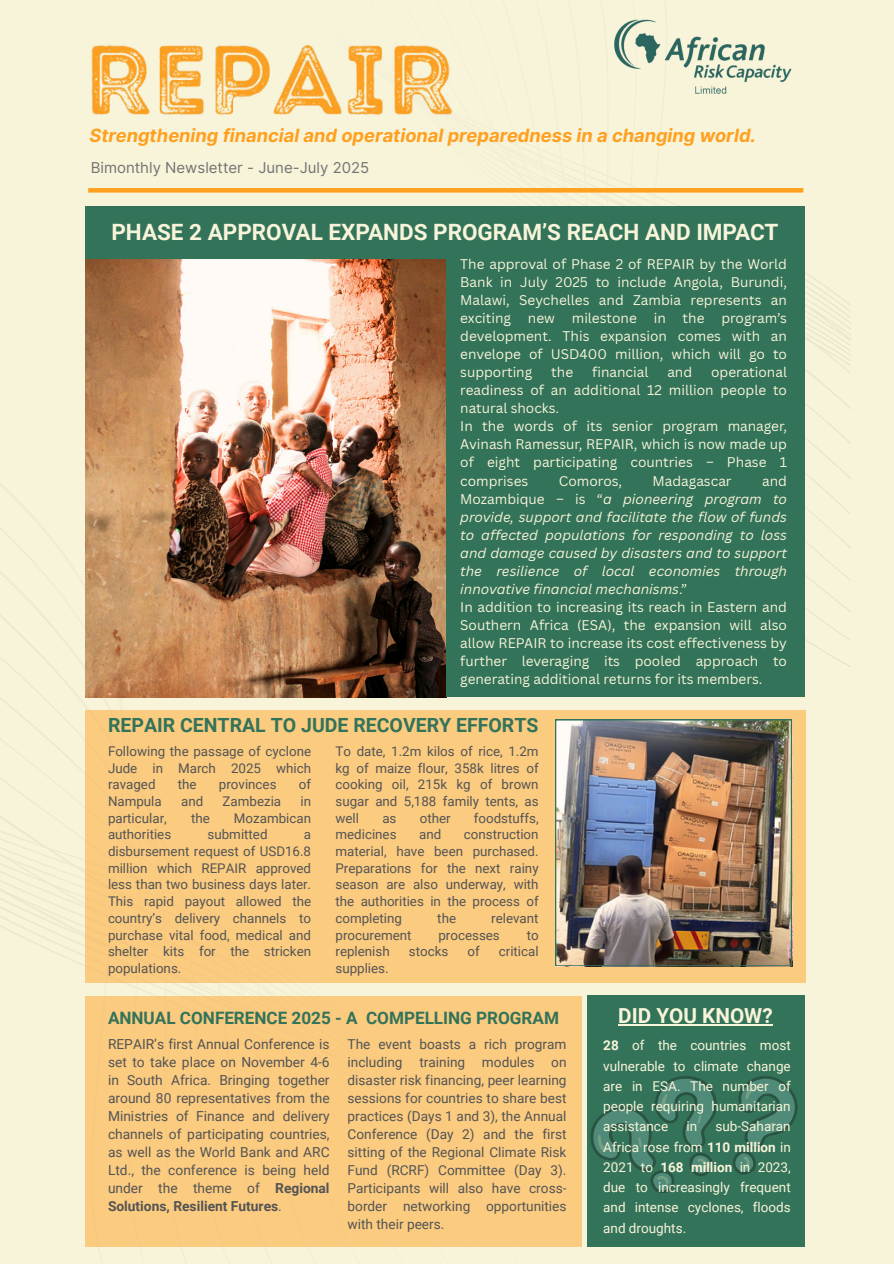
<style>
.page{position:relative;width:894px;height:1264px;background:#fff}
.page>*{position:absolute;margin:0;border:0;box-sizing:border-box;transform-origin:0 0}
.t1{font:700 22.5px "Roboto";color:#f8f4d9}
.t2{font:700 20.7px "Roboto";color:#f8f4d9}
.t3{font:700 19.5px "Roboto";color:#337359}
.t4{font:italic 700 18.3px "Inter";color:#ffa020}
.t5{font:700 17.1px "Roboto";color:#337359}
.t6{font:15px "Inter";color:#737373}
.t7{font:13.8px/18px "Roboto";color:#545454;text-align:justify}
.t8{font:700 13.8px/18px "Roboto";color:#545454}
.t9{font:13.65px/18px "Canva Sans";color:#f8f4d9;text-align:justify}
.t10{font:13.65px/18px "Roboto";color:#545454;text-align:justify}
.t11{font:italic 13.65px/18px "Canva Sans";color:#f8f4d9;text-align:justify}
.t12{font:13.5px/20.2px "Roboto";color:#f8f4d9;text-align:justify}
.t13{font:13.35px/16.6px "Roboto";color:#545454;text-align:justify}
.s1{font-style:normal}
.s2{font-weight:400}
.s3{font-weight:700}
</style>
<div class="page">
<div style="left:0;top:0;width:893px;height:1263px;background:#f8f4d9"></div>
<svg style="left:0;top:572px;width:278px;height:675px"></svg>
<svg style="left:518px;top:188px;width:332px;height:479px"></svg>
<div style="left:85px;top:710px;width:721px;height:273px;background:#fbcb80"></div>
<hr style="left:88px;top:188px;width:715px;height:4px;background:#ffa020">
<img style="left:85px;top:259px;width:360px;height:438px">
<img style="left:555px;top:719px;width:236px;height:246px">
<div style="left:445px;top:257px;width:359px;height:440px;background:#337359"></div>
<img style="left:91px;top:44px;width:362px;height:71px">
<img style="left:614px;top:19px;width:178px;height:75px">
<div style="left:85px;top:996px;width:496px;height:250px;background:#fbcb80"></div>
<div style="left:587px;top:994px;width:217px;height:252px;background:#337359"></div>
<div style="left:85px;top:207px;width:719px;height:52px;background:#337359"></div>
<svg style="left:590px;top:1076px;width:208px;height:117px"></svg>
<hr style="left:618px;top:1024px;width:154px;height:1px;background:#f8f4d9">
<p class="t4" style="left:89px;top:125px;width:668px">Strengthening financial and operational preparedness in a changing world.</p>
<h4 class="t6" style="left:91px;top:159px;width:280px">Bimonthly Newsletter - June-July 2025</h4>
<p class="t1" style="left:111px;top:219px;width:668px">PHASE 2 APPROVAL EXPANDS PROGRAM’S REACH AND IMPACT</p>
<p class="t9" style="left:460px;top:255px;width:328px">The approval of Phase 2 of REPAIR by the World Bank in July 2025 to include Angola, Burundi, Malawi, Seychelles and Zambia represents an exciting new milestone in the program’s development. This expansion comes with an envelope of USD400 million, which will go to supporting</p>
<p class="t9" style="left:551px;top:363px;width:23px">the</p>
<p class="t9" style="left:592px;top:363px;width:58px">financial</p>
<p class="t9" style="left:667px;top:363px;width:26px">and</p>
<p class="t9" style="left:460px;top:363px;width:328px;text-indent:251px">operational readiness of an additional 12 million people to natural shocks.</p>
<h1 class="t9" style="left:460px;top:417px;width:328px">In the words of its senior program manager, Avinash Ramessur, REPAIR, which is now made up of eight participating countries – Phase 1 comprises</h1>
<h1 class="t11" style="left:460px;top:471px;width:328px;text-indent:302px"><span class="s1">and Mozambique – is “</span>a pioneering program to provide, support and facilitate the flow of funds to affected populations for responding to loss and damage caused by disasters and to support the resilience of local economies through innovative financial mechanisms<span class="s1">.”</span></h1>
<p class="t9" style="left:460px;top:597px;width:328px">In addition to increasing its reach in Eastern and Southern Africa (ESA), the expansion will also allow REPAIR to increase its cost effectiveness by further leveraging its pooled approach to generating additional returns for its members.</p>
<h1 class="t9" style="left:558px;top:471px;width:65px">Comoros,</h1>
<h1 class="t9" style="left:652px;top:471px;width:80px">Madagascar</h1>
<h6 class="t3" style="left:108px;top:714px;width:432px">REPAIR CENTRAL TO JUDE RECOVERY EFFORTS</h6>
<p class="t13" style="left:108px;top:743px;width:204px">Following the passage of cyclone Jude in March 2025 which ravaged</p>
<p class="t13" style="left:178px;top:776px;width:20px">the</p>
<p class="t13" style="left:219px;top:776px;width:59px">provinces</p>
<p class="t13" style="left:299px;top:776px;width:14px">of</p>
<p class="t13" style="left:108px;top:793px;width:55px">Nampula</p>
<p class="t13" style="left:181px;top:793px;width:24px">and</p>
<p class="t13" style="left:222px;top:793px;width:60px">Zambezia</p>
<p class="t13" style="left:300px;top:793px;width:12px">in</p>
<p class="t13" style="left:108px;top:809px;width:60px">particular,</p>
<p class="t13" style="left:191px;top:809px;width:20px">the</p>
<p class="t13" style="left:234px;top:809px;width:79px">Mozambican</p>
<p class="t13" style="left:108px;top:826px;width:65px">authorities</p>
<p class="t13" style="left:207px;top:826px;width:61px">submitted</p>
<p class="t13" style="left:108px;top:826px;width:204px;text-indent:196px">a disbursement request of USD16.8 million which REPAIR approved less than two business days later.<br>This rapid payout allowed the country’s delivery channels to purchase vital food, medical and shelter kits for the stricken populations.</p>
<p class="t13" style="left:335px;top:743px;width:204px">To date, 1.2m kilos of rice, 1.2m kg of maize flour, 358k litres of cooking oil, 215k kg of brown sugar and 5,188 family tents, as well</p>
<p class="t13" style="left:382px;top:809px;width:16px">as</p>
<p class="t13" style="left:419px;top:809px;width:32px">other</p>
<p class="t13" style="left:473px;top:809px;width:66px">foodstuffs,</p>
<p class="t13" style="left:335px;top:826px;width:63px">medicines</p>
<p class="t13" style="left:419px;top:826px;width:24px">and</p>
<p class="t13" style="left:335px;top:826px;width:205px;text-indent:128px">construction material, have been purchased.<br>Preparations for the next rainy season are also underway, with the authorities in the process of completing</p>
<p class="t13" style="left:437px;top:910px;width:20px">the</p>
<p class="t13" style="left:491px;top:910px;width:49px">relevant</p>
<p class="t13" style="left:335px;top:926px;width:77px">procurement</p>
<p class="t13" style="left:438px;top:926px;width:63px">processes</p>
<p class="t13" style="left:526px;top:926px;width:13px">to</p>
<p class="t13" style="left:335px;top:943px;width:56px">replenish</p>
<p class="t13" style="left:409px;top:943px;width:41px">stocks</p>
<p class="t13" style="left:467px;top:943px;width:14px">of</p>
<p class="t13" style="left:498px;top:943px;width:41px">critical</p>
<p class="t13" style="left:335px;top:960px;width:55px">supplies.</p>
<h2 class="t5" style="left:108px;top:1007px;width:452px">ANNUAL CONFERENCE 2025 - A COMPELLING PROGRAM</h2>
<h6 class="t7" style="left:108px;top:1034px;width:223px">REPAIR’s first Annual Conference is set to take place on November 4-6 in South Africa. Bringing together around 80 representatives from the Ministries of Finance and delivery channels of participating countries, as well as the World Bank and ARC Ltd., the conference is being held under the theme of</h6>
<h5 class="t10" style="left:347px;top:1034px;width:220px">The event boasts a rich program including training modules on disaster risk financing, peer learning sessions for countries to share best practices (Days 1 and 3), the Annual Conference (Day 2) and the first sitting of the Regional Climate Risk Fund (RCRF) Committee (Day 3).<br>Participants will also have cross&shy;border networking opportunities with their peers.</h5>
<p class="t8" style="left:108px;top:1178px;width:223px;text-indent:167px">Regional<br>Solutions, Resilient Futures<span class="s2">.</span></p>
<h2 class="t2" style="left:618px;top:1004px;width:156px">DID YOU KNOW?</h2>
<h6 class="t12" style="left:603px;top:1035px;width:189px"><span class="s3">28</span> of the countries most vulnerable to climate change are in ESA. The number of people requiring humanitarian assistance</h6>
<h6 class="t12" style="left:603px;top:1116px;width:189px;text-align:right">sub-Saharan<br>Africa rose from <span class="s3">110 million</span> in</h6>
<h6 class="t12" style="left:603px;top:1157px;width:189px">2021 to <span class="s3">168 million</span> in 2023, due to increasingly frequent and intense cyclones, floods and droughts.</h6>
<h6 class="t12" style="left:686px;top:1116px;width:12px">in</h6>
</div>
